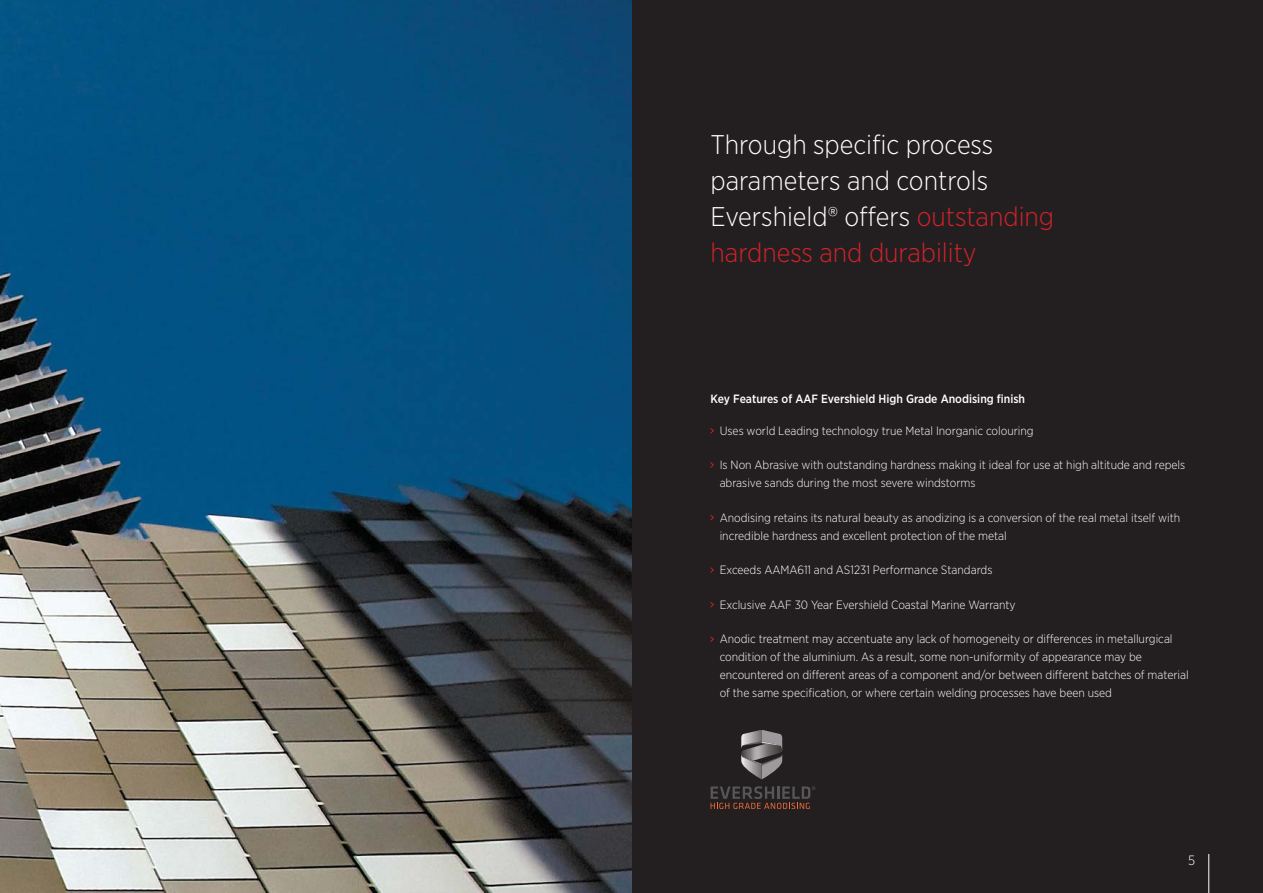
<style>
.page{position:relative;width:1263px;height:893px;background:#fff}
.page>*{position:absolute;margin:0;border:0;box-sizing:border-box;transform-origin:0 0}
.t1{font:300 27px/36px "Gotham Narrow";color:#fff}
.t2{font:300 13.5px "Gotham Narrow";color:#fff}
.t3{font:300 12px/18px "Gotham Narrow";color:#fff}
.t4{font:500 12px "Gotham Narrow";color:#fff}
.s1{color:#d2232a}
</style>
<div class="page">
<div style="left:631px;top:0;width:632px;height:893px;background:#231f20"></div>
<img style="left:0;top:0;width:631px;height:893px">
<svg style="left:711px;top:786px;width:104px;height:23px"></svg>
<svg style="left:741px;top:730px;width:41px;height:49px"></svg>
<img style="left:743px;top:757px;width:19px;height:9px">
<hr style="left:1208px;top:854px;width:1px;height:39px;background:#fff">
<h1 class="t1" style="left:711px;top:129px;width:345px">Through specific process parameters and controls<br>Evershield® offers <span class="s1">outstanding hardness and durability</span></h1>
<p class="t4" style="left:711px;top:394px;width:316px">Key Features of AAF Evershield High Grade Anodising finish</p>
<p class="t3" style="left:720px;top:422px;width:315px">Uses world Leading technology true Metal Inorganic colouring</p>
<p class="t3" style="left:720px;top:457px;width:467px">Is Non Abrasive with outstanding hardness making it ideal for use at high altitude and repels abrasive sands during the most severe windstorms</p>
<p class="t3" style="left:720px;top:509px;width:462px">Anodising retains its natural beauty as anodizing is a conversion of the real metal itself with incredible hardness and excellent protection of the metal</p>
<p class="t3" style="left:720px;top:562px;width:274px">Exceeds AAMA611 and AS1231 Performance Standards</p>
<p class="t3" style="left:720px;top:596px;width:298px">Exclusive AAF 30 Year Evershield Coastal Marine Warranty</p>
<p class="t3" style="left:720px;top:631px;width:471px">Anodic treatment may accentuate any lack of homogeneity or differences in metallurgical condition of the aluminium. As a result, some non-uniformity of appearance may be encountered on different areas of a component and/or between different batches of material of the same specification, or where certain welding processes have been used</p>
<p class="t2" style="left:1188px;top:854px;width:9px">5</p>
</div>
